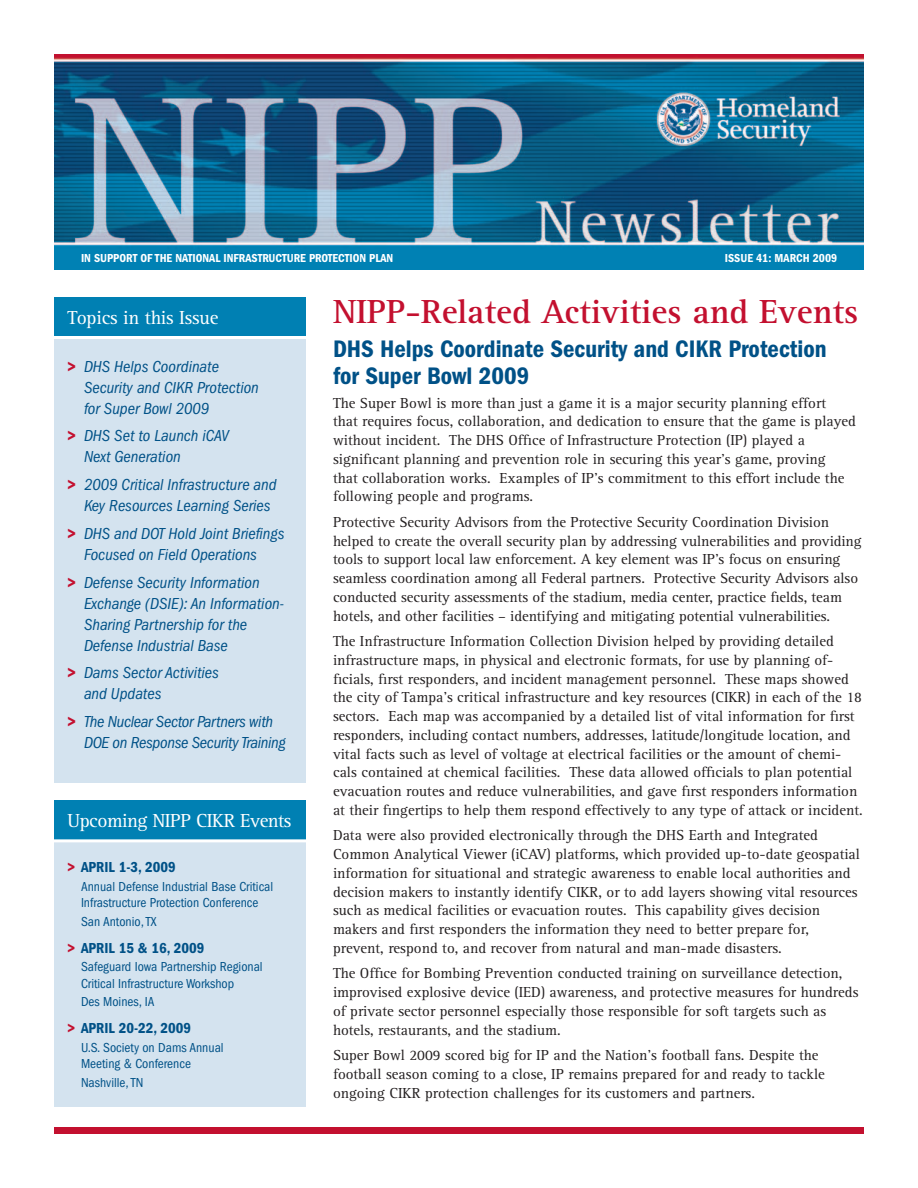
<style>
.page{position:relative;width:918px;height:1188px;background:#fff}
.page>*{position:absolute;margin:0;border:0;box-sizing:border-box;transform-origin:0 0}
.t1{font:700 34.5px "Rotis Serif";color:#c3102f}
.t2{font:600 condensed 24.75px/27px "Franklin Gothic";color:#005187}
.t3{font:19.5px "Rotis Serif";letter-spacing:-.025em;color:#fff}
.t4{font:italic condensed 16.5px/21px "Franklin Gothic";color:#005187}
.t5{font:italic condensed 16.5px/21px "Franklin Gothic";letter-spacing:-.02em;color:#005187}
.t6{font:15px/18.8px "Rotis Serif";color:#231f20}
.t7{font:600 condensed 15px "Franklin Gothic";color:#005187}
.t8{font:condensed 13.5px/16.5px "Franklin Gothic";color:#005187}
.t9{font:600 condensed 12px "Franklin Gothic";color:#fff}
.s1{font-weight:600;font-style:normal;color:#c3102f}
.s2{color:#c3102f}
</style>
<div class="page">
<img style="left:54px;top:54px;width:810px;height:216px">
<div style="left:54px;top:1127px;width:810px;height:7px;background:#c3102f"></div>
<div style="left:54px;top:297px;width:252px;height:486px;background:#d4e3ef"></div>
<div style="left:54px;top:800px;width:252px;height:307px;background:#d4e3ef"></div>
<div style="left:54px;top:297px;width:252px;height:41px;background:#0080b3"></div>
<div style="left:54px;top:800px;width:252px;height:41px;background:#0080b3"></div>
<hr style="left:54px;top:336px;width:256px;height:3px;background:#fff">
<hr style="left:54px;top:839px;width:256px;height:3px;background:#fff">
<p class="t9" style="left:81px;top:251px;width:314px">IN SUPPORT OF THE NATIONAL INFRASTRUCTURE PROTECTION PLAN</p>
<p class="t9" style="left:725px;top:251px;width:67px">ISSUE 41: MARCH</p>
<p class="t9" style="left:813px;top:251px;width:26px">2009</p>
<h3 class="t3" style="left:68px;top:306px;width:153px">Topics in this Issue</h3>
<p class="t4" style="left:84px;top:356px;width:176px;text-indent:-16px"><span class="s1">&gt;</span> DHS Helps Coordinate<br>Security and CIKR Protection for Super Bowl 2009</p>
<p class="t4" style="left:84px;top:426px;width:146px;text-indent:-16px"><span class="s1">&gt;</span> DHS Set to Launch iCAV<br>Next Generation</p>
<p class="t4" style="left:84px;top:474px;width:194px;text-indent:-16px"><span class="s1">&gt;</span> 2009 Critical Infrastructure and<br>Key Resources Learning Series</p>
<p class="t4" style="left:84px;top:523px;width:202px;text-indent:-16px"><span class="s1">&gt;</span> DHS and DOT Hold Joint Briefings<br>Focused on Field Operations</p>
<p class="t4" style="left:84px;top:572px;width:202px;text-indent:-16px"><span class="s1">&gt;</span> Defense Security Information<br>Exchange (DSIE): An Information-<br>Sharing Partnership for the<br>Defense Industrial Base</p>
<p class="t4" style="left:84px;top:663px;width:137px;text-indent:-16px"><span class="s1">&gt;</span> Dams Sector Activities and Updates</p>
<p class="t5" style="left:84px;top:711px;width:203px;text-indent:-16px"><span class="s1">&gt;</span> The Nuclear Sector Partners with<br>DOE on Response Security Training</p>
<h3 class="t3" style="left:68px;top:810px;width:226px">Upcoming NIPP CIKR Events</h3>
<p class="t7" style="left:68px;top:859px;width:110px"><span class="s2">&gt;</span> APRIL 1-3, 2009</p>
<p class="t8" style="left:81px;top:878px;width:194px">Annual Defense Industrial Base Critical<br>Infrastructure Protection Conference</p>
<p class="t8" style="left:81px;top:913px;width:77px">San Antonio, TX</p>
<p class="t7" style="left:68px;top:939px;width:138px"><span class="s2">&gt;</span> APRIL 15 &amp; 16, 2009</p>
<p class="t8" style="left:81px;top:959px;width:183px">Safeguard Iowa Partnership Regional<br>Critical Infrastructure Workshop</p>
<p class="t8" style="left:81px;top:994px;width:75px">Des Moines, IA</p>
<p class="t7" style="left:68px;top:1019px;width:125px"><span class="s2">&gt;</span> APRIL 20-22, 2009</p>
<p class="t8" style="left:81px;top:1039px;width:144px">U.S. Society on Dams Annual<br>Meeting &amp; Conference</p>
<p class="t8" style="left:81px;top:1074px;width:64px">Nashville, TN</p>
<h1 class="t1" style="left:333px;top:291px;width:527px">NIPP-Related Activities and Events</h1>
<h2 class="t2" style="left:333px;top:335px;width:495px">DHS HELPS COORDINATE SECURITY AND CIKR PROTECTION<br>FOR SUPER BOWL 2009</h2>
<p class="t6" style="left:333px;top:394px;width:525px">The Super Bowl is more than just a game⎯it is a major security planning effort<br>that requires focus, collaboration, and dedication to ensure that the game is played without incident. The DHS Office of Infrastructure Protection (IP) played a significant planning and prevention role in securing this year’s game, proving<br>that collaboration works. Examples of IP’s commitment to this effort include the following people and programs.</p>
<p class="t6" style="left:333px;top:513px;width:530px">Protective Security Advisors from the Protective Security Coordination Division helped to create the overall security plan by addressing vulnerabilities and providing tools to support local law enforcement. A key element was IP’s focus on ensuring seamless coordination among all Federal partners. Protective Security Advisors also conducted security assessments of the stadium, media center, practice fields, team hotels, and other facilities – identifying and mitigating potential vulnerabilities.</p>
<p class="t6" style="left:333px;top:632px;width:531px">The Infrastructure Information Collection Division helped by providing detailed infrastructure maps, in physical and electronic formats, for use by planning of&shy;ficials, first responders, and incident management personnel. These maps showed the city of Tampa’s critical infrastructure and key resources (CIKR) in each of the 18 sectors. Each map was accompanied by a detailed list of vital information for first responders, including contact numbers, addresses, latitude/longitude location, and vital facts such as level of voltage at electrical facilities or the amount of chemi&shy;cals contained at chemical facilities. These data allowed officials to plan potential evacuation routes and reduce vulnerabilities, and gave first responders information at their fingertips to help them respond effectively to any type of attack or incident.</p>
<p class="t6" style="left:333px;top:827px;width:528px">Data were also provided electronically through the DHS Earth and Integrated Common Analytical Viewer (iCAV) platforms, which provided up-to-date geospatial information for situational and strategic awareness to enable local authorities and decision makers to instantly identify CIKR, or to add layers showing vital resources such as medical facilities or evacuation routes. This capability gives decision makers and first responders the information they need to better prepare for, prevent, respond to, and recover from natural and man-made disasters.</p>
<p class="t6" style="left:333px;top:965px;width:527px">The Office for Bombing Prevention conducted training on surveillance detection, improvised explosive device (IED) awareness, and protective measures for hundreds of private sector personnel⎯especially those responsible for soft targets such as hotels, restaurants, and the stadium.</p>
<p class="t6" style="left:333px;top:1046px;width:493px">Super Bowl 2009 scored big for IP and the Nation’s football fans. Despite the football season coming to a close, IP remains prepared for and ready to tackle ongoing CIKR protection challenges for its customers and partners.</p>
</div>
